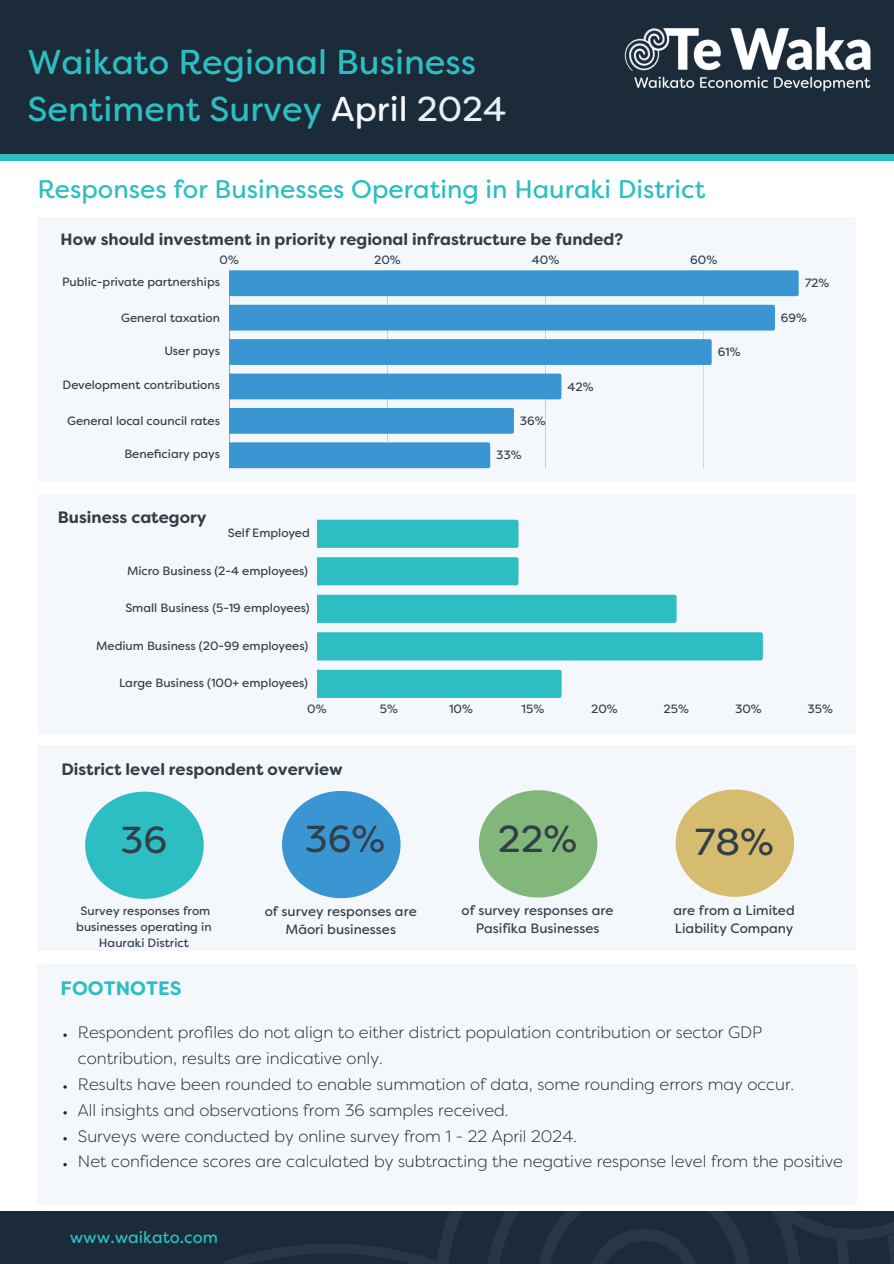
<style>
.page{position:relative;width:894px;height:1264px;background:#fff}
.page>*{position:absolute;margin:0;border:0;box-sizing:border-box;transform-origin:0 0}
.t1{font:37.5px "Filson Soft";color:#333f48}
.t2{font:34.5px/47.2px "Filson Soft";color:#2cbec3}
.t3{font:25.5px "Filson Soft";color:#2cbec3}
.t4{font:700 19.5px "Filson Soft";color:#2cbec3}
.t5{font:300 16.5px/25.8px "Filson Soft";color:#1c2b39}
.t6{font:700 16.5px "Filson Soft";color:#333f48}
.t7{font:16.5px "Filson Soft";color:#2cbec3}
.t8{font:13.5px/18px "Filson Soft";color:#333f48;text-align:center}
.t9{font:12px/16px "Filson Soft";color:#333f48;text-align:center}
.s1{color:#f4f7fc}
.s2{color:#e9eff8}
</style>
<div class="page">
<div style="left:0;top:0;width:893px;height:155px;background:#1c2b39"></div>
<img style="left:624px;top:27px;width:246px;height:65px">
<div style="left:0;top:154px;width:893px;height:7px;background:#2cbec3"></div>
<div style="left:0;top:1211px;width:893px;height:52px;background:#1c2b39"></div>
<svg style="left:224px;top:1211px;width:669px;height:52px"></svg>
<div style="left:37px;top:964px;width:819px;height:240px;background:#f4f7fc"></div>
<div style="left:37px;top:494px;width:818px;height:239px;background:#f4f7fc"></div>
<div style="left:37px;top:745px;width:819px;height:206px;background:#f4f7fc"></div>
<div style="left:317px;top:519px;width:201px;height:29px;background:#2cbec3"></div>
<div style="left:317px;top:557px;width:201px;height:28px;background:#2cbec3"></div>
<div style="left:317px;top:594px;width:359px;height:29px;background:#2cbec3"></div>
<div style="left:317px;top:632px;width:445px;height:28px;background:#2cbec3"></div>
<div style="left:317px;top:669px;width:244px;height:29px;background:#2cbec3"></div>
<svg style="left:63px;top:1085px;width:4px;height:3px"></svg>
<svg style="left:63px;top:1111px;width:4px;height:3px"></svg>
<svg style="left:63px;top:1137px;width:4px;height:3px"></svg>
<svg style="left:63px;top:1163px;width:4px;height:3px"></svg>
<div style="left:85px;top:791px;width:119px;height:107px;background:#2cbec3;border-radius:50%"></div>
<div style="left:282px;top:791px;width:118px;height:107px;background:#3a96d2;border-radius:50%"></div>
<div style="left:478px;top:790px;width:119px;height:107px;background:#82b77a;border-radius:50%"></div>
<div style="left:675px;top:789px;width:119px;height:107px;background:#d6bc6e;border-radius:50%"></div>
<div style="left:37px;top:217px;width:819px;height:264px;background:#f4f7fc"></div>
<hr style="left:229px;top:270px;width:1px;height:198px;background:#333f48">
<hr style="left:387px;top:270px;width:1px;height:198px;background:#333f48">
<hr style="left:545px;top:270px;width:1px;height:198px;background:#333f48">
<hr style="left:703px;top:270px;width:1px;height:198px;background:#333f48">
<div style="left:229px;top:305px;width:545px;height:25px;background:#3a96d2"></div>
<div style="left:229px;top:270px;width:569px;height:26px;background:#3a96d2"></div>
<div style="left:229px;top:408px;width:285px;height:26px;background:#3a96d2"></div>
<div style="left:229px;top:373px;width:332px;height:26px;background:#3a96d2"></div>
<div style="left:229px;top:442px;width:261px;height:26px;background:#3a96d2"></div>
<div style="left:229px;top:339px;width:482px;height:26px;background:#3a96d2"></div>
<h1 class="t2" style="left:27px;top:41px;width:480px">Waikato Regional Business<br>Sentiment Survey <span class="s1">April</span> <span class="s2">2024</span></h1>
<h5 class="t3" style="left:37px;top:179px;width:669px">Responses for Businesses Operating in Hauraki District</h5>
<p class="t6" style="left:61px;top:233px;width:564px">How should investment in priority regional infrastructure be funded?</p>
<p class="t9" style="left:219px;top:253px;width:21px">0%</p>
<p class="t9" style="left:374px;top:253px;width:28px">20%</p>
<p class="t9" style="left:531px;top:253px;width:29px">40%</p>
<p class="t9" style="left:690px;top:253px;width:28px">60%</p>
<p class="t9" style="left:62px;top:275px;width:159px">Public-private partnerships</p>
<p class="t9" style="left:804px;top:276px;width:26px">72%</p>
<p class="t9" style="left:121px;top:311px;width:100px">General taxation</p>
<p class="t9" style="left:780px;top:311px;width:27px">69%</p>
<p class="t9" style="left:164px;top:344px;width:57px">User pays</p>
<p class="t9" style="left:717px;top:345px;width:24px">61%</p>
<p class="t9" style="left:63px;top:378px;width:159px">Development contributions</p>
<p class="t9" style="left:567px;top:379px;width:28px">42%</p>
<p class="t9" style="left:67px;top:414px;width:154px">General local council rates</p>
<p class="t9" style="left:520px;top:414px;width:27px">36%</p>
<p class="t9" style="left:124px;top:447px;width:97px">Beneficiary pays</p>
<p class="t9" style="left:496px;top:448px;width:27px">33%</p>
<h4 class="t6" style="left:58px;top:511px;width:150px">Business category</h4>
<p class="t9" style="left:228px;top:526px;width:83px">Self Employed</p>
<p class="t9" style="left:127px;top:563px;width:182px">Micro Business (2-4 employees)</p>
<p class="t9" style="left:125px;top:601px;width:186px">Small Business (5-19 employees)</p>
<p class="t9" style="left:96px;top:638px;width:213px">Medium Business (20-99 employees)</p>
<p class="t9" style="left:119px;top:676px;width:190px">Large Business (100+ employees)</p>
<p class="t9" style="left:307px;top:702px;width:21px">0%</p>
<p class="t9" style="left:379px;top:702px;width:20px">5%</p>
<p class="t9" style="left:449px;top:702px;width:25px">10%</p>
<p class="t9" style="left:521px;top:702px;width:24px">15%</p>
<p class="t9" style="left:591px;top:702px;width:28px">20%</p>
<p class="t9" style="left:663px;top:702px;width:27px">25%</p>
<p class="t9" style="left:735px;top:702px;width:28px">30%</p>
<p class="t9" style="left:807px;top:702px;width:27px">35%</p>
<h4 class="t6" style="left:61px;top:762px;width:283px">District level respondent overview</h4>
<h6 class="t1" style="left:121px;top:826px;width:48px">36</h6>
<h1 class="t9" style="left:76px;top:904px;width:137px">Survey responses from businesses operating in<br>Hauraki District</h1>
<h4 class="t4" style="left:61px;top:981px;width:122px">FOOTNOTES</h4>
<h6 class="t1" style="left:305px;top:825px;width:82px">36%</h6>
<h3 class="t8" style="left:265px;top:903px;width:153px">of survey responses are<br>Māori businesses</h3>
<p class="t1" style="left:497px;top:824px;width:81px">22%</p>
<p class="t8" style="left:461px;top:902px;width:153px">of survey responses are<br>Pasifika Businesses</p>
<p class="t1" style="left:694px;top:827px;width:81px">78%</p>
<p class="t8" style="left:673px;top:902px;width:123px;text-align:left">are from a Limited<br>Liability Company</p>
<p class="t5" style="left:78px;top:1020px;width:685px">Respondent profiles do not align to either district population contribution or sector GDP contribution, results are indicative only.</p>
<h1 class="t5" style="left:78px;top:1072px;width:717px">Results have been rounded to enable summation of data, some rounding errors may occur.</h1>
<h1 class="t5" style="left:78px;top:1098px;width:432px">All insights and observations from 36 samples received.</h1>
<p class="t5" style="left:78px;top:1124px;width:500px">Surveys were conducted by online survey from 1 - 22 April 2024.</p>
<h6 class="t5" style="left:78px;top:1150px;width:766px">Net confidence scores are calculated by subtracting the negative response level from the positive</h6>
<h2 class="t7" style="left:70px;top:1231px;width:150px">www.waikato.com</h2>
</div>
